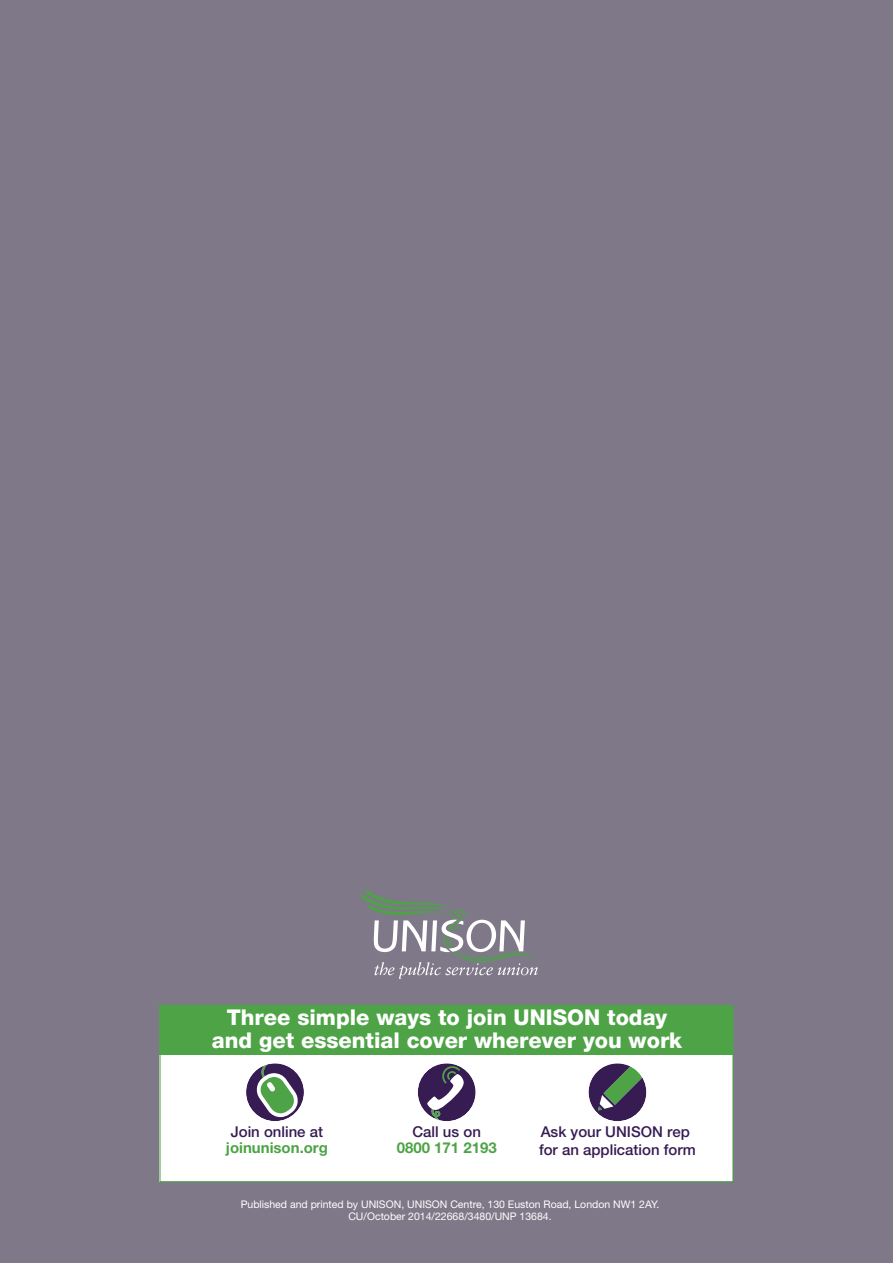
<style>
.page{position:relative;width:893px;height:1263px;background:#7e7889}
.page>*{position:absolute;margin:0;border:0;box-sizing:border-box;transform-origin:0 0}
.t1{font:800 21.75px/23.1px "Helvetica Neue";color:#fff;text-align:center}
.t2{font:500 15px/18px "Helvetica Neue";color:#371c53}
.t3{font:700 15px "Helvetica Neue";color:#4da346}
.t4{font:10.5px/12px "Helvetica Neue";color:#fff;text-align:center}
</style>
<div class="page">
<div style="left:160px;top:1005px;width:573px;height:177px;background:#fff"></div>
<div style="left:160px;top:1005px;width:573px;height:49px;background:#4da346"></div>
<svg style="left:246px;top:1063px;width:58px;height:58px"></svg>
<svg style="left:588px;top:1063px;width:58px;height:58px"></svg>
<svg style="left:418px;top:1063px;width:58px;height:58px"></svg>
<div style="left:159px;top:1005px;width:574px;height:177px;border:1px solid #4da346"></div>
<svg style="left:359px;top:888px;width:179px;height:91px"></svg>
<h1 class="t1" style="left:212px;top:1005px;width:472px">Three simple ways to join UNISON today and get essential cover wherever you work</h1>
<h2 class="t2" style="left:231px;top:1122px;width:94px">Join online at</h2>
<h2 class="t3" style="left:226px;top:1138px;width:104px">joinunison.org</h2>
<h2 class="t2" style="left:412px;top:1122px;width:70px">Call us on</h2>
<h2 class="t3" style="left:397px;top:1138px;width:101px">0800 171 2193</h2>
<h2 class="t2" style="left:539px;top:1122px;width:158px">Ask your UNISON rep for an application form</h2>
<p class="t4" style="left:241px;top:1197px;width:420px">Published and printed by UNISON, UNISON Centre, 130 Euston Road, London NW1 2AY.<br>CU/October 2014/22668/3480/UNP 13684.</p>
</div>
